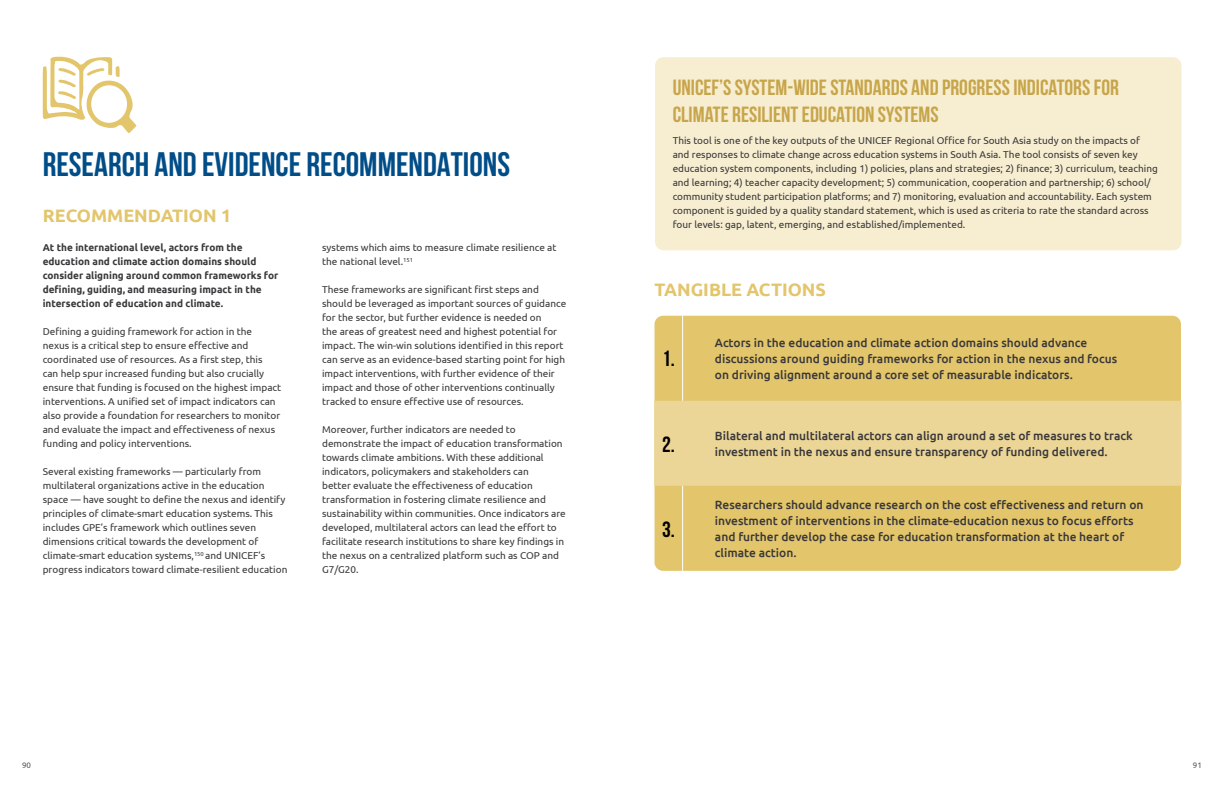
<style>
.page{position:relative;width:1224px;height:792px;background:#fff}
.page>*{position:absolute;margin:0;border:0;box-sizing:border-box;transform-origin:0 0}
.t1{font:700 34px "Bebas Neue";color:#004d88}
.t2{font:700 22px/26.4px "Bebas Neue";color:#c7a54a}
.t3{font:700 22px "Bebas Neue";color:#000}
.t4{font:700 18px "Ubuntu";color:#e3c56b}
.t5{font:500 12px/16px "Ubuntu";color:#39383a}
.t6{font:10px/14px "Ubuntu";color:#39383a}
.t7{font:700 10px/14px "Ubuntu";color:#39383a}
.t8{font:8px "Ubuntu";color:#58595b}
</style>
<div class="page">
<div style="left:655px;top:316px;width:526px;height:255px;background:#e3c56b;border-radius:9px"></div>
<svg style="left:43px;top:56px;width:93px;height:77px"></svg>
<div style="left:655px;top:57px;width:526px;height:193px;background:#f7eed2;border-radius:9px"></div>
<div style="left:654px;top:401px;width:528px;height:85px;background:#ebd697"></div>
<hr style="left:682px;top:316px;width:1px;height:85px;background:#fff">
<hr style="left:682px;top:486px;width:1px;height:85px;background:#fff">
<h1 class="t1" style="left:43px;top:146px;width:469px">RESEARCH AND EVIDENCE RECOMMENDATIONS</h1>
<h3 class="t4" style="left:43px;top:205px;width:190px">RECOMMENDATION 1</h3>
<p class="t7" style="left:43px;top:241px;width:237px">At the international level, actors from the education and climate action domains should consider aligning around common frameworks for defining, guiding, and measuring impact in the intersection of education and climate.</p>
<p class="t6" style="left:43px;top:324px;width:240px">Defining a guiding framework for action in the nexus is a critical step to ensure effective and coordinated use of resources. As a first step, this<br>can help spur increased funding but also crucially ensure that funding is focused on the highest impact interventions. A unified set of impact indicators can also provide a foundation for researchers to monitor and evaluate the impact and effectiveness of nexus funding and policy interventions.</p>
<p class="t6" style="left:43px;top:464px;width:246px">Several existing frameworks — particularly from multilateral organizations active in the education space — have sought to define the nexus and identify principles of climate-smart education systems. This includes GPE’s framework which outlines seven dimensions critical towards the development of climate-smart education systems,<sup>150</sup> and UNICEF’s progress indicators toward climate-resilient education</p>
<p class="t6" style="left:322px;top:240px;width:236px">systems which aims to measure climate resilience at the national level.<sup>151</sup></p>
<p class="t6" style="left:322px;top:282px;width:246px">These frameworks are significant first steps and should be leveraged as important sources of guidance for the sector, but further evidence is needed on<br>the areas of greatest need and highest potential for impact. The win-win solutions identified in this report can serve as an evidence-based starting point for high impact interventions, with further evidence of their impact and those of other interventions continually tracked to ensure effective use of resources.</p>
<p class="t6" style="left:322px;top:422px;width:245px">Moreover, further indicators are needed to demonstrate the impact of education transformation towards climate ambitions. With these additional indicators, policymakers and stakeholders can<br>better evaluate the effectiveness of education transformation in fostering climate resilience and sustainability within communities. Once indicators are developed, multilateral actors can lead the effort to facilitate research institutions to share key findings in the nexus on a centralized platform such as COP and G7/G20.</p>
<h2 class="t2" style="left:673px;top:74px;width:448px">UNICEF’S SYSTEM-WIDE STANDARDS AND PROGRESS INDICATORS FOR<br>CLIMATE RESILIENT EDUCATION SYSTEMS</h2>
<p class="t6" style="left:673px;top:133px;width:487px">This tool is one of the key outputs of the UNICEF Regional Office for South Asia study on the impacts of and responses to climate change across education systems in South Asia. The tool consists of seven key education system components, including 1) policies, plans and strategies; 2) finance; 3) curriculum, teaching and learning; 4) teacher capacity development; 5) communication, cooperation and partnership; 6) school/ community student participation platforms; and 7) monitoring, evaluation and accountability. Each system component is guided by a quality standard statement, which is used as criteria to rate the standard across four levels: gap, latent, emerging, and established/implemented.</p>
<h3 class="t4" style="left:655px;top:279px;width:173px">TANGIBLE ACTIONS</h3>
<h2 class="t3" style="left:662px;top:347px;width:14px">1.</h2>
<h2 class="t3" style="left:662px;top:432px;width:14px">2.</h2>
<h2 class="t3" style="left:662px;top:517px;width:14px">3.</h2>
<p class="t5" style="left:715px;top:334px;width:404px">Actors in the education and climate action domains should advance discussions around guiding frameworks for action in the nexus and focus on driving alignment around a core set of measurable indicators.</p>
<p class="t5" style="left:715px;top:427px;width:419px">Bilateral and multilateral actors can align around a set of measures to track investment in the nexus and ensure transparency of funding delivered.</p>
<p class="t5" style="left:715px;top:496px;width:430px">Researchers should advance research on the cost effectiveness and return on investment of interventions in the climate-education nexus to focus efforts and further develop the case for education transformation at the heart of climate action.</p>
<p class="t8" style="left:22px;top:760px;width:11px">90</p>
<p class="t8" style="left:1193px;top:760px;width:11px">91</p>
</div>
